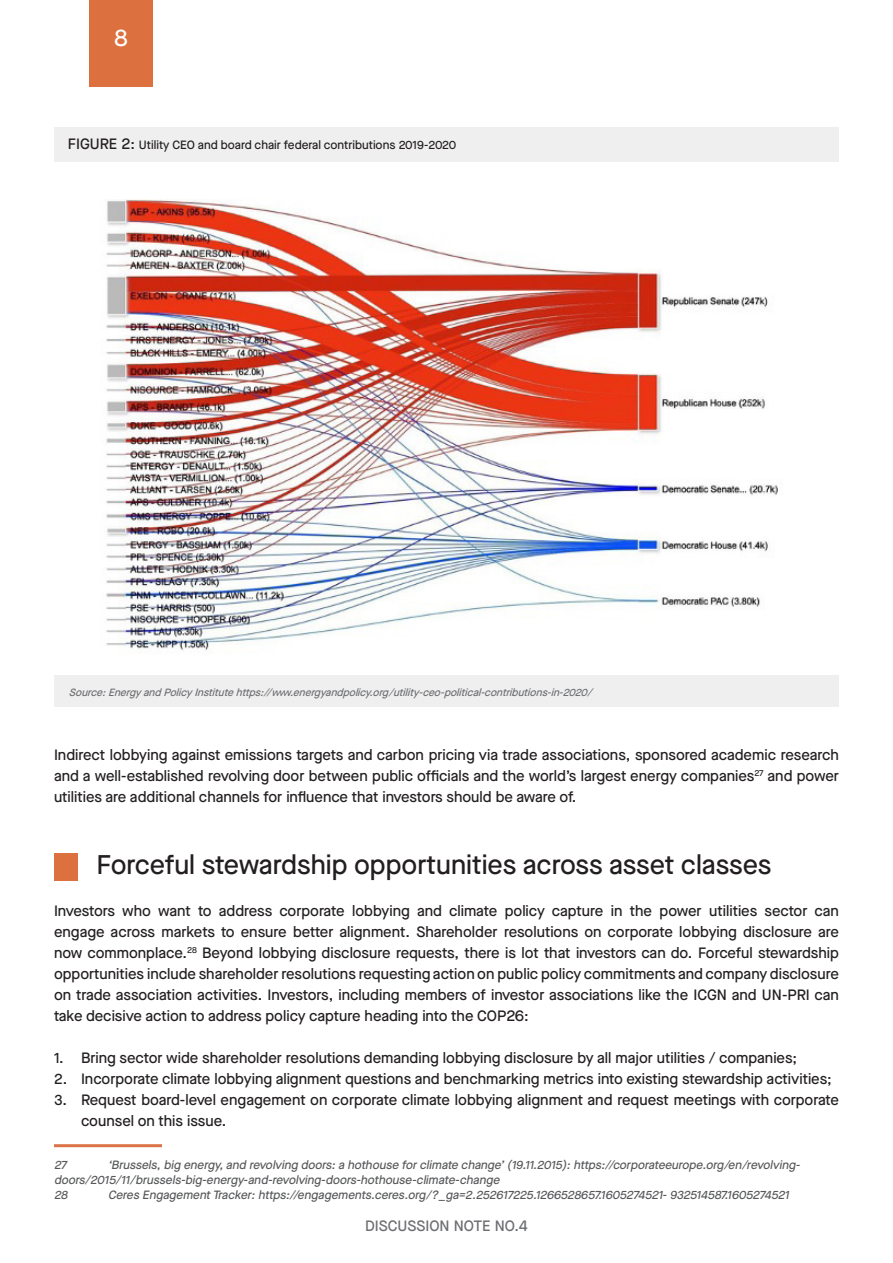
<style>
.page{position:relative;width:893px;height:1263px;background:#fff}
.page>*{position:absolute;margin:0;border:0;box-sizing:border-box;transform-origin:0 0}
.key_para_3{font:500 27px "Maison Neue";color:#231f20}
.t1{font:500 24px "Maison Neue";color:#fff}
.body_copy{font:500 15px/21px "Maison Neue";color:#231f20;text-align:justify}
.t2{font:500 15px "Maison Neue";color:#6c6d70}
.footnote{font:italic 500 12px/15px "Maison Neue";color:#57585a}
.Fig_caption{font:500 12px "Maison Neue";color:#231f20}
.body_copy-2{font:italic 500 10.5px "Maison Neue";color:#6c6d70}
.s1{font-size:15px}
</style>
<div class="page">
<div style="left:89px;top:0;width:64px;height:86px;background:#dc703f"></div>
<div style="left:54px;top:853px;width:24px;height:27px;background:#dc703f"></div>
<hr style="left:54px;top:1144px;width:108px;height:3px;background:#dc7347">
<img style="left:106px;top:200px;width:672px;height:451px">
<div style="left:54px;top:675px;width:785px;height:31px;background:#efefef"></div>
<div style="left:54px;top:128px;width:785px;height:34px;background:#efefef"></div>
<h2 class="t1" style="left:115px;top:22px;width:15px">8</h2>
<p class="Fig_caption" style="left:68px;top:137px;width:390px"><span class="s1">FIGURE 2:</span> Utility CEO and board chair federal contributions 2019-2020</p>
<p class="body_copy-2" style="left:69px;top:685px;width:528px">Source:EnergyandPolicyInstitutehttps://www.energyandpolicy.org/utility-ceo-political-contributions-in-2020/</p>
<p class="body_copy" style="left:54px;top:744px;width:786px">Indirect lobbying against emissions targets and carbon pricing via trade associations, sponsored academic research and a well-established revolving door between public officials and the world’s largest energy companies<sup>27</sup> and power utilities are additional channels for influence that investors should be aware of.</p>
<p class="key_para_3" style="left:97px;top:846px;width:676px">Forceful stewardship opportunities across asset classes</p>
<p class="body_copy" style="left:54px;top:900px;width:786px">Investors who want to address corporate lobbying and climate policy capture in the power utilities sector can engage across markets to ensure better alignment. Shareholder resolutions on corporate lobbying disclosure are now commonplace.<sup>28</sup> Beyond lobbying disclosure requests, there is lot that investors can do. Forceful stewardship opportunities include shareholder resolutions requesting action on public policy commitments and company disclosure on trade association activities. Investors, including members of investor associations like the ICGN and UN-PRI can take decisive action to address policy capture heading into the COP26:</p>
<p class="body_copy" style="left:54px;top:1047px;width:745px">1. Bring sector wide shareholder resolutions demanding lobbying disclosure by all major utilities / companies;</p>
<p class="body_copy" style="left:54px;top:1068px;width:779px">2. Incorporate climate lobbying alignment questions and benchmarking metrics into existing stewardship activities;</p>
<p class="body_copy" style="left:81px;top:1089px;width:759px;text-indent:-27px">3. Request board-level engagement on corporate climate lobbying alignment and request meetings with corporate counsel on this issue.</p>
<p class="footnote" style="left:54px;top:1157px;width:17px">27</p>
<p class="footnote" style="left:54px;top:1157px;width:750px;text-indent:54px">‘Brussels,big energy,and revolving doors:a hothouse forclimate change’(19.11.2015):https://corporateeurope.org/en/revolving&shy;doors/2015/11/brussels-big-energy-and-revolving-doors-hothouse-climate-change</p>
<p class="footnote" style="left:54px;top:1187px;width:18px">28</p>
<p class="footnote" style="left:108px;top:1187px;width:685px">Ceres EngagementTracker:https://engagements.ceres.org/?_ga=2.252617225.1266528657.1605274521-932514587.1605274521</p>
<p class="t2" style="left:365px;top:1216px;width:164px">DISCUSSION NOTE NO.4</p>
</div>
